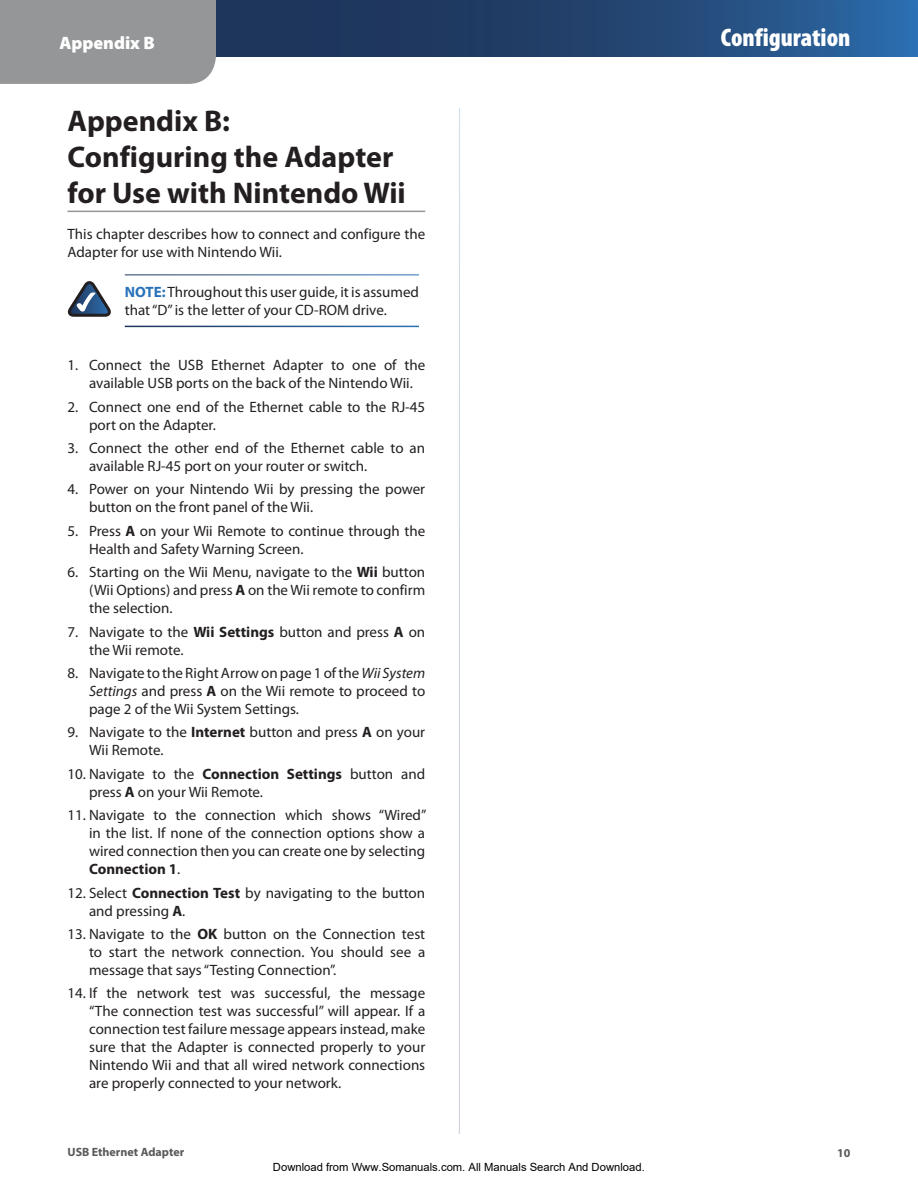
<style>
.page{position:relative;width:918px;height:1188px;background:#fff}
.page>*{position:absolute;margin:0;border:0;box-sizing:border-box;transform-origin:0 0}
.t1{font:700 30px/36px "Myriad Pro";color:#231f20}
.t2{font:900 condensed 25.5px "Myriad Pro";color:#fff}
.t3{font:900 18px "Myriad Pro";color:#fff}
.t4{font:15px/18px "Myriad Pro";color:#231f20}
.t5{font:700 12px "Myriad Pro";color:#58595b}
.t6{font:11.25px "Arial";color:#000}
.s1{font-weight:700;color:#2972b9}
.s2{font-weight:700}
.s3{font-style:italic}
</style>
<div class="page">
<div style="left:0;top:0;width:216px;height:84px;background:#949698"></div>
<svg style="left:219px;top:3px;width:696px;height:51px;background:#224573"></svg>
<hr style="left:68px;top:211px;width:357px;height:1px;background:#949698">
<svg style="left:68px;top:281px;width:43px;height:36px"></svg>
<p class="t3" style="left:60px;top:30px;width:97px">Appendix B</p>
<h2 class="t2" style="left:721px;top:21px;width:131px">Configuration</h2>
<h1 class="t1" style="left:68px;top:103px;width:340px">Appendix B:<br>Configuring the Adapter for Use with Nintendo Wii</h1>
<p class="t4" style="left:68px;top:226px;width:359px">This chapter describes how to connect and configure the<br>Adapter for use with Nintendo Wii.</p>
<p class="t4" style="left:125px;top:283px;width:296px"><span class="s1">NOTE:</span> Throughout this user guide, it is assumed that “D” is the letter of your CD-ROM drive.</p>
<p class="t4" style="left:89px;top:356px;width:338px;text-indent:-22px">1. Connect the USB Ethernet Adapter to one of the available USB ports on the back of the Nintendo Wii.</p>
<p class="t4" style="left:89px;top:398px;width:338px;text-indent:-22px">2. Connect one end of the Ethernet cable to the RJ-45 port on the Adapter.</p>
<p class="t4" style="left:89px;top:439px;width:338px;text-indent:-22px">3. Connect the other end of the Ethernet cable to an available RJ-45 port on your router or switch.</p>
<p class="t4" style="left:89px;top:481px;width:338px;text-indent:-22px">4. Power on your Nintendo Wii by pressing the power button on the front panel of the Wii.</p>
<p class="t4" style="left:89px;top:522px;width:338px;text-indent:-22px">5. Press <span class="s2">A</span> on your Wii Remote to continue through the<br>Health and Safety Warning Screen.</p>
<p class="t4" style="left:89px;top:563px;width:338px;text-align:justify;text-indent:-22px">6. Starting on the Wii Menu, navigate to the <span class="s2">Wii</span> button (Wii Options) and press <span class="s2">A</span> on the Wii remote to confirm the selection.</p>
<p class="t4" style="left:89px;top:623px;width:338px;text-indent:-22px">7. Navigate to the <span class="s2">Wii Settings</span> button and press <span class="s2">A</span> on the Wii remote.</p>
<p class="t4" style="left:89px;top:664px;width:338px;text-align:justify;text-indent:-22px">8. Navigate to the Right Arrow on page 1 of the <span class="s3">Wii System Settings</span> and press <span class="s2">A</span> on the Wii remote to proceed to page 2 of the Wii System Settings.</p>
<p class="t4" style="left:89px;top:724px;width:338px;text-indent:-22px">9. Navigate to the <span class="s2">Internet</span> button and press <span class="s2">A</span> on your<br>Wii Remote.</p>
<p class="t4" style="left:89px;top:765px;width:338px;text-indent:-22px">10. Navigate to the <span class="s2">Connection Settings</span> button and press <span class="s2">A</span> on your Wii Remote.</p>
<p class="t4" style="left:89px;top:806px;width:339px;text-align:justify;text-indent:-22px">11. Navigate to the connection which shows “Wired” in the list. If none of the connection options show a wired connection then you can create one by selecting <span class="s2">Connection 1</span>.</p>
<p class="t4" style="left:89px;top:884px;width:338px;text-indent:-22px">12. Select <span class="s2">Connection Test</span> by navigating to the button and pressing <span class="s2">A</span>.</p>
<p class="t4" style="left:89px;top:925px;width:338px;text-align:justify;text-indent:-22px">13. Navigate to the <span class="s2">OK</span> button on the Connection test to start the network connection. You should see a message that says “Testing Connection”.</p>
<p class="t4" style="left:89px;top:985px;width:338px;text-align:justify;text-indent:-22px">14. If the network test was successful, the message “The connection test was successful” will appear. If a connection test failure message appears instead, make sure that the Adapter is connected properly to your Nintendo Wii and that all wired network connections are properly connected to your network.</p>
<p class="t5" style="left:68px;top:1145px;width:118px">USB Ethernet Adapter</p>
<p class="t5" style="left:837px;top:1147px;width:15px">10</p>
<p class="t6" style="left:273px;top:1160px;width:373px">Download from Www.Somanuals.com. All Manuals Search And Download.</p>
</div>
